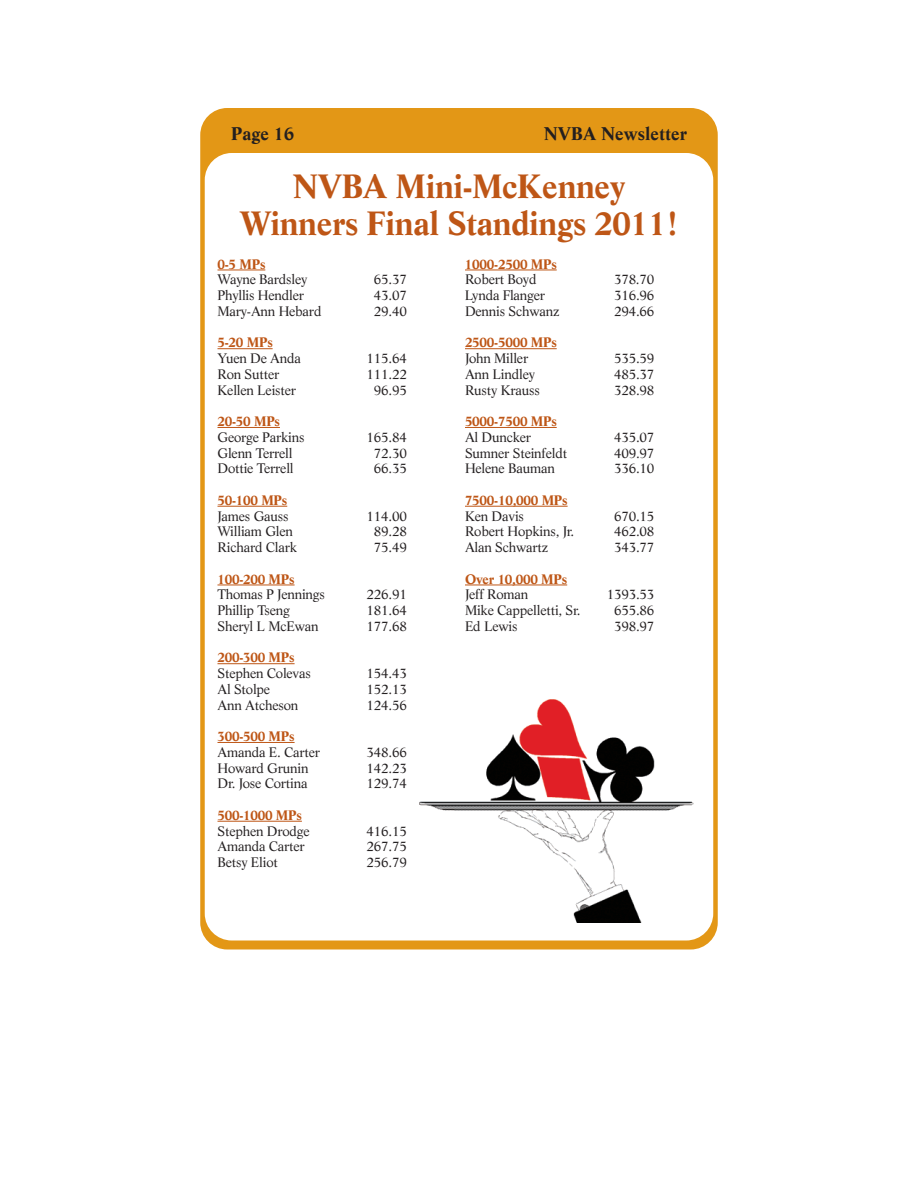
<style>
.page{position:relative;width:918px;height:1188px;background:#fff}
.page>*{position:absolute;margin:0;border:0;box-sizing:border-box;transform-origin:0 0}
.t1{font:700 33px/37.5px "Life";letter-spacing:-.015em;color:#be5616;text-align:center}
.t2{font:700 18px "Life";color:#231f20}
.t3{font:13.5px "Life";letter-spacing:-.015em;color:#231f20}
.t4{font:700 13.5px "Life";letter-spacing:-.015em;color:#be5616}
</style>
<div class="page">
<div style="left:200px;top:108px;width:518px;height:842px;background:#e39716;border-radius:27px"></div>
<div style="left:205px;top:153px;width:508px;height:787px;background:#fff;border-radius:27px"></div>
<hr style="left:218px;top:270px;width:47px;height:1px;background:#be5616">
<hr style="left:218px;top:348px;width:55px;height:1px;background:#be5616">
<hr style="left:218px;top:427px;width:62px;height:1px;background:#be5616">
<hr style="left:218px;top:506px;width:69px;height:1px;background:#be5616">
<hr style="left:218px;top:585px;width:77px;height:1px;background:#be5616">
<hr style="left:218px;top:663px;width:77px;height:1px;background:#be5616">
<hr style="left:218px;top:742px;width:77px;height:1px;background:#be5616">
<hr style="left:218px;top:821px;width:84px;height:1px;background:#be5616">
<hr style="left:465px;top:270px;width:92px;height:1px;background:#be5616">
<hr style="left:465px;top:348px;width:92px;height:1px;background:#be5616">
<hr style="left:465px;top:427px;width:92px;height:1px;background:#be5616">
<hr style="left:465px;top:506px;width:103px;height:1px;background:#be5616">
<hr style="left:465px;top:585px;width:102px;height:1px;background:#be5616">
<img style="left:420px;top:699px;width:274px;height:224px">
<h2 class="t2" style="left:231px;top:126px;width:65px">Page 16</h2>
<h2 class="t2" style="left:544px;top:126px;width:144px">NVBA Newsletter</h2>
<h1 class="t1" style="left:239px;top:170px;width:441px">NVBA Mini-McKenney<br>Winners Final Standings 2011!</h1>
<p class="t4" style="left:218px;top:258px;width:50px">0-5 MPs</p>
<p class="t3" style="left:218px;top:274px;width:91px">Wayne Bardsley</p>
<p class="t3" style="left:374px;top:274px;width:35px">65.37</p>
<p class="t3" style="left:218px;top:290px;width:88px">Phyllis Hendler</p>
<p class="t3" style="left:374px;top:290px;width:35px">43.07</p>
<p class="t3" style="left:217px;top:306px;width:106px">Mary-Ann Hebard</p>
<p class="t3" style="left:374px;top:306px;width:35px">29.40</p>
<p class="t4" style="left:217px;top:337px;width:57px">5-20 MPs</p>
<p class="t3" style="left:218px;top:353px;width:85px">Yuen De Anda</p>
<p class="t3" style="left:367px;top:353px;width:42px">115.64</p>
<p class="t3" style="left:217px;top:369px;width:63px">Ron Sutter</p>
<p class="t3" style="left:367px;top:369px;width:42px">111.22</p>
<p class="t3" style="left:217px;top:384px;width:80px">Kellen Leister</p>
<p class="t3" style="left:374px;top:384px;width:35px">96.95</p>
<p class="t4" style="left:217px;top:416px;width:64px">20-50 MPs</p>
<p class="t3" style="left:218px;top:432px;width:89px">George Parkins</p>
<p class="t3" style="left:367px;top:432px;width:42px">165.84</p>
<p class="t3" style="left:218px;top:447px;width:77px">Glenn Terrell</p>
<p class="t3" style="left:374px;top:447px;width:35px">72.30</p>
<p class="t3" style="left:217px;top:463px;width:78px">Dottie Terrell</p>
<p class="t3" style="left:374px;top:463px;width:35px">66.35</p>
<p class="t4" style="left:217px;top:495px;width:71px">50-100 MPs</p>
<p class="t3" style="left:218px;top:510px;width:73px">James Gauss</p>
<p class="t3" style="left:367px;top:510px;width:42px">114.00</p>
<p class="t3" style="left:218px;top:526px;width:77px">William Glen</p>
<p class="t3" style="left:374px;top:526px;width:35px">89.28</p>
<p class="t3" style="left:217px;top:542px;width:81px">Richard Clark</p>
<p class="t3" style="left:374px;top:542px;width:35px">75.49</p>
<p class="t4" style="left:217px;top:573px;width:79px">100-200 MPs</p>
<p class="t3" style="left:218px;top:589px;width:109px">Thomas P Jennings</p>
<p class="t3" style="left:367px;top:589px;width:42px">226.91</p>
<p class="t3" style="left:218px;top:605px;width:74px">Phillip Tseng</p>
<p class="t3" style="left:367px;top:605px;width:42px">181.64</p>
<p class="t3" style="left:217px;top:621px;width:103px">Sheryl L McEwan</p>
<p class="t3" style="left:367px;top:621px;width:42px">177.68</p>
<p class="t4" style="left:217px;top:652px;width:79px">200-300 MPs</p>
<p class="t3" style="left:218px;top:668px;width:95px">Stephen Colevas</p>
<p class="t3" style="left:367px;top:668px;width:42px">154.43</p>
<p class="t3" style="left:217px;top:684px;width:54px">Al Stolpe</p>
<p class="t3" style="left:367px;top:684px;width:42px">152.13</p>
<p class="t3" style="left:217px;top:699px;width:82px">Ann Atcheson</p>
<p class="t3" style="left:367px;top:699px;width:42px">124.56</p>
<p class="t4" style="left:217px;top:731px;width:79px">300-500 MPs</p>
<p class="t3" style="left:218px;top:747px;width:104px">Amanda E. Carter</p>
<p class="t3" style="left:367px;top:747px;width:42px">348.66</p>
<p class="t3" style="left:218px;top:762px;width:93px">Howard Grunin</p>
<p class="t3" style="left:367px;top:762px;width:42px">142.23</p>
<p class="t3" style="left:218px;top:778px;width:92px">Dr. Jose Cortina</p>
<p class="t3" style="left:367px;top:778px;width:42px">129.74</p>
<p class="t4" style="left:217px;top:810px;width:86px">500-1000 MPs</p>
<p class="t3" style="left:218px;top:825px;width:94px">Stephen Drodge</p>
<p class="t3" style="left:367px;top:825px;width:42px">416.15</p>
<p class="t3" style="left:217px;top:841px;width:89px">Amanda Carter</p>
<p class="t3" style="left:367px;top:841px;width:42px">267.75</p>
<p class="t3" style="left:217px;top:857px;width:62px">Betsy Eliot</p>
<p class="t3" style="left:367px;top:857px;width:42px">256.79</p>
<p class="t4" style="left:465px;top:258px;width:93px">1000-2500 MPs</p>
<p class="t3" style="left:465px;top:274px;width:73px">Robert Boyd</p>
<p class="t3" style="left:614px;top:274px;width:42px">378.70</p>
<p class="t3" style="left:465px;top:290px;width:82px">Lynda Flanger</p>
<p class="t3" style="left:614px;top:290px;width:42px">316.96</p>
<p class="t3" style="left:465px;top:306px;width:96px">Dennis Schwanz</p>
<p class="t3" style="left:614px;top:306px;width:42px">294.66</p>
<p class="t4" style="left:465px;top:337px;width:93px">2500-5000 MPs</p>
<p class="t3" style="left:465px;top:353px;width:65px">John Miller</p>
<p class="t3" style="left:614px;top:353px;width:42px">535.59</p>
<p class="t3" style="left:465px;top:369px;width:72px">Ann Lindley</p>
<p class="t3" style="left:614px;top:369px;width:42px">485.37</p>
<p class="t3" style="left:465px;top:384px;width:77px">Rusty Krauss</p>
<p class="t3" style="left:614px;top:384px;width:42px">328.98</p>
<p class="t4" style="left:465px;top:416px;width:93px">5000-7500 MPs</p>
<p class="t3" style="left:465px;top:432px;width:68px">Al Duncker</p>
<p class="t3" style="left:614px;top:432px;width:42px">435.07</p>
<p class="t3" style="left:465px;top:447px;width:104px">Sumner Steinfeldt</p>
<p class="t3" style="left:614px;top:447px;width:42px">409.97</p>
<p class="t3" style="left:465px;top:463px;width:91px">Helene Bauman</p>
<p class="t3" style="left:614px;top:463px;width:42px">336.10</p>
<p class="t4" style="left:465px;top:495px;width:104px">7500-10,000 MPs</p>
<p class="t3" style="left:465px;top:510px;width:61px">Ken Davis</p>
<p class="t3" style="left:614px;top:510px;width:42px">670.15</p>
<p class="t3" style="left:465px;top:526px;width:111px">Robert Hopkins, Jr.</p>
<p class="t3" style="left:614px;top:526px;width:42px">462.08</p>
<p class="t3" style="left:465px;top:542px;width:85px">Alan Schwartz</p>
<p class="t3" style="left:614px;top:542px;width:42px">343.77</p>
<p class="t4" style="left:465px;top:573px;width:104px">Over 10,000 MPs</p>
<p class="t3" style="left:465px;top:589px;width:65px">Jeff Roman</p>
<p class="t3" style="left:607px;top:589px;width:49px">1393.53</p>
<p class="t3" style="left:465px;top:605px;width:117px">Mike Cappelletti, Sr.</p>
<p class="t3" style="left:614px;top:605px;width:42px">655.86</p>
<p class="t3" style="left:465px;top:621px;width:54px">Ed Lewis</p>
<p class="t3" style="left:614px;top:621px;width:42px">398.97</p>
</div>
